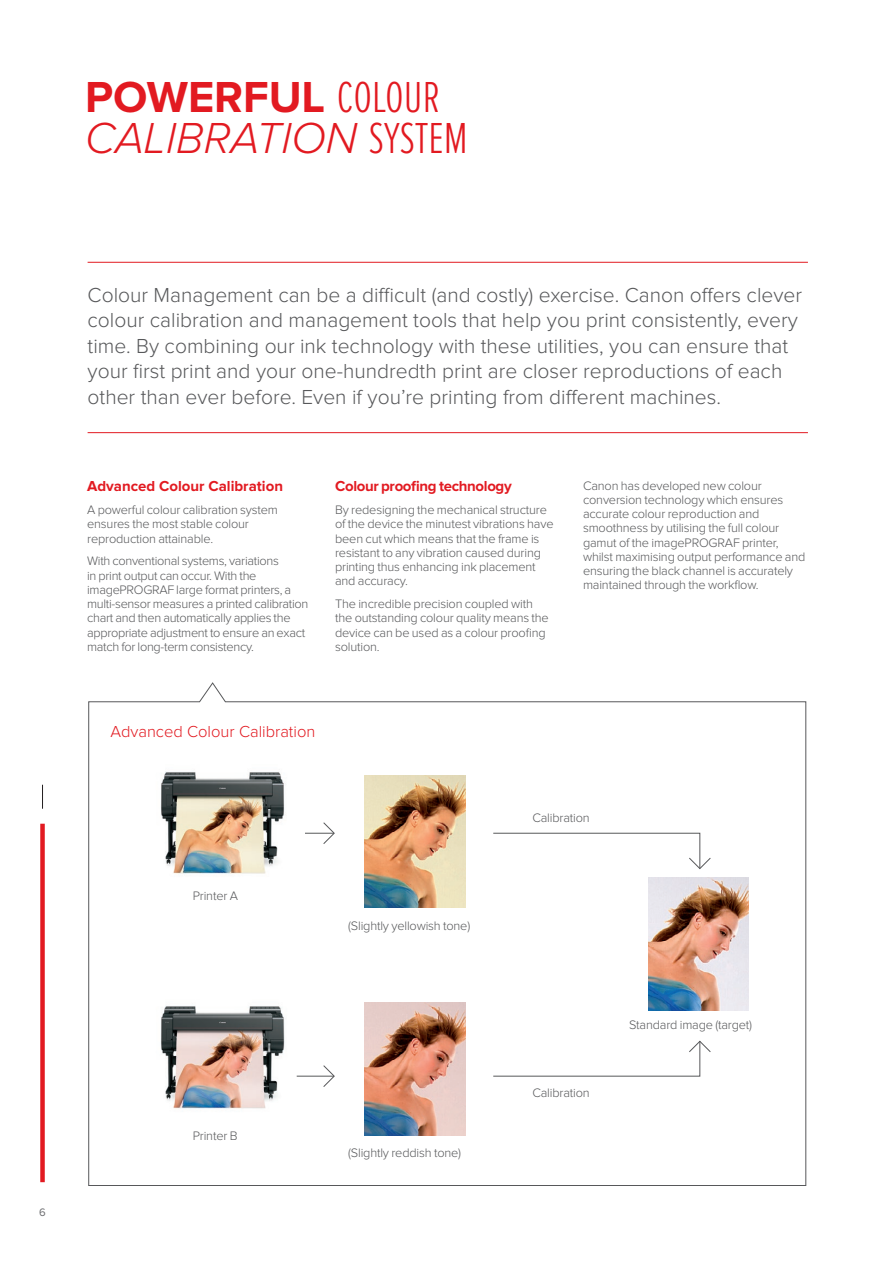
<style>
.page{position:relative;width:893px;height:1263px;background:#fff}
.page>*{position:absolute;margin:0;border:0;box-sizing:border-box;transform-origin:0 0}
.t1{font:italic 300 45px "Proxima Nova";color:#e21a21}
.t2{font:700 45px "Proxima Nova";color:#e21a21}
.t3{font:300 45px "Proxima Nova Ex Cn";color:#e21a21}
.t4{font:300 21px/25.5px "Proxima Nova";color:#57585a}
.t5{font:300 16.5px "Proxima Nova";color:#e21a21}
.t6{font:700 15px "Proxima Nova";color:#e21a21}
.t7{font:700 15px "Proxima Nova";letter-spacing:-.025em;color:#e21a21}
.t8{font:300 12.75px/14.2px "Proxima Nova";letter-spacing:-.015em;color:#57585a}
.t9{font:11.25px "Proxima Nova";color:#6c6d70}
.s1{font-family:"Proxima Nova Ex Cn";font-style:normal}
</style>
<div class="page">
<div style="left:40px;top:824px;width:5px;height:358px;background:#e21a21"></div>
<svg style="left:42px;top:785px;width:1px;height:24px"></svg>
<svg style="left:88px;top:682px;width:718px;height:504px"></svg>
<img style="left:648px;top:877px;width:101px;height:133px">
<hr style="left:297px;top:833px;width:37px;height:1px;background:#57585a">
<svg style="left:323px;top:822px;width:12px;height:23px"></svg>
<hr style="left:297px;top:1076px;width:37px;height:1px;background:#57585a">
<svg style="left:323px;top:1064px;width:12px;height:24px"></svg>
<svg style="left:492px;top:1040px;width:219px;height:37px"></svg>
<svg style="left:492px;top:832px;width:219px;height:38px"></svg>
<img style="left:365px;top:775px;width:100px;height:133px">
<hr style="left:88px;top:432px;width:720px;height:1px;background:#e21a21">
<hr style="left:88px;top:262px;width:720px;height:1px;background:#e21a21">
<img style="left:141px;top:765px;width:164px;height:125px">
<img style="left:141px;top:999px;width:152px;height:125px">
<img style="left:365px;top:1003px;width:100px;height:132px">
<h1 class="t2" style="left:85px;top:77px;width:35px">pow</h1>
<h1 class="t2" style="left:188px;top:77px;width:54px">erful</h1>
<h1 class="t3" style="left:337px;top:77px;width:100px">COLOUR</h1>
<h1 class="t1" style="left:85px;top:117px;width:348px">CALIBRATION <span class="s1">SYSTEM</span></h1>
<p class="t9" style="left:39px;top:1206px;width:8px">6</p>
<p class="t4" style="left:88px;top:283px;width:716px">Colour Management can be a difficult (and costly) exercise. Canon offers clever colour calibration and management tools that help you print consistently, every time. By combining our ink technology with these utilities, you can ensure that your first print and your one-hundredth print are closer reproductions of each other than ever before. Even if you’re printing from different machines.</p>
<p class="t6" style="left:87px;top:479px;width:197px">Advanced Colour Calibration</p>
<p class="t8" style="left:87px;top:503px;width:192px">A powerful colour calibration system ensures the most stable colour reproduction attainable.</p>
<p class="t8" style="left:87px;top:554px;width:223px">With conventional systems, variations<br>in print output can occur. With the imagePROGRAF large format printers, a multi-sensor measures a printed calibration chart and then automatically applies the appropriate adjustment to ensure an exact match for long-term consistency.</p>
<p class="t7" style="left:335px;top:479px;width:178px">Colour proofing technology</p>
<p class="t8" style="left:335px;top:503px;width:220px">By redesigning the mechanical structure of the device the minutest vibrations have been cut which means that the frame is resistant to any vibration caused during printing thus enhancing ink placement and accuracy.</p>
<p class="t8" style="left:335px;top:597px;width:215px">The incredible precision coupled with the outstanding colour quality means the device can be used as a colour proofing solution.</p>
<p class="t5" style="left:110px;top:724px;width:206px">Advanced Colour Calibration</p>
<p class="t8" style="left:583px;top:479px;width:224px">Canon has developed new colour conversion technology which ensures accurate colour reproduction and smoothness by utilising the full colour gamut of the imagePROGRAF printer, whilst maximising output performance and ensuring the black channel is accurately maintained through the workflow.</p>
<p class="t8" style="left:193px;top:889px;width:47px">Printer A</p>
<p class="t8" style="left:348px;top:919px;width:124px">(Slightly yellowish tone)</p>
<p class="t8" style="left:532px;top:811px;width:59px">Calibration</p>
<p class="t8" style="left:193px;top:1129px;width:46px">Printer B</p>
<p class="t8" style="left:348px;top:1146px;width:115px">(Slightly reddish tone)</p>
<p class="t8" style="left:532px;top:1086px;width:59px">Calibration</p>
<p class="t8" style="left:629px;top:1018px;width:124px">Standard image (target)</p>
</div>
